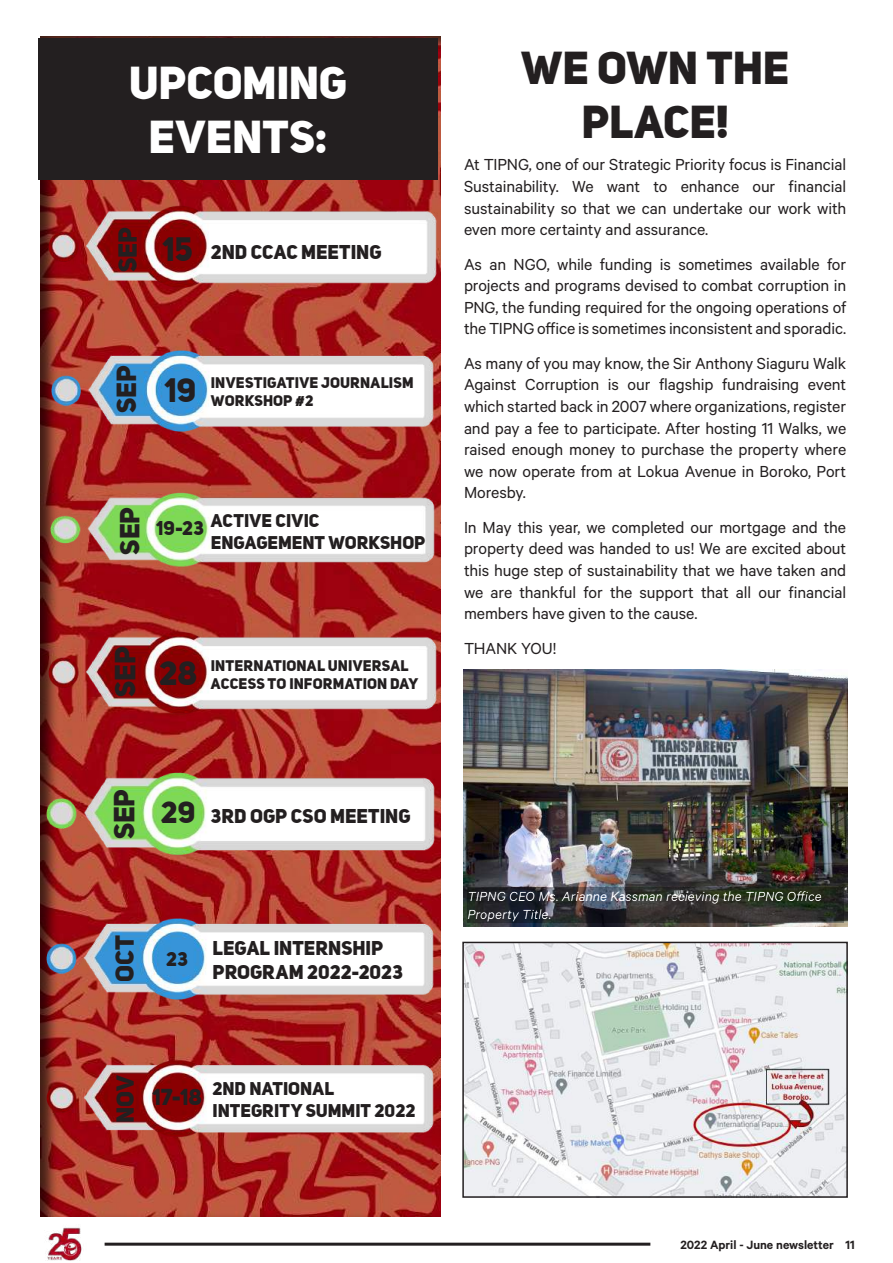
<style>
.page{position:relative;width:893px;height:1263px;background:#fff}
.page>*{position:absolute;margin:0;border:0;box-sizing:border-box;transform-origin:0 0}
.t1{font:45px/54px "Uni Sans Heavy Caps";letter-spacing:-.005em;color:#fff;text-align:center}
.t2{font:45px/54px "Uni Sans Heavy Caps";color:#231f20;text-align:center}
.t3{font:33px "Uni Sans Heavy Caps";color:#231f20}
.t4{font:30px "Uni Sans Heavy Caps";color:#231f20}
.t5{font:28.5px "Uni Sans Heavy Caps";letter-spacing:-.005em;color:#231f20}
.t6{font:27px "Uni Sans Heavy Caps";color:#231f20}
.t7{font:25.5px "Uni Sans Heavy Caps";color:#231f20}
.t8{font:24px "Uni Sans Heavy Caps";color:#231f20}
.t9{font:22.5px "Uni Sans Heavy Caps";color:#231f20}
.t10{font:19.5px/23.4px "Uni Sans Heavy Caps";color:#231f20}
.t11{font:18px/21.6px "Calibre";letter-spacing:-.005em;color:#231f20;text-align:justify}
.t12{font:18px/21.6px "Uni Sans Heavy Caps";color:#231f20}
.t13{font:15px/18px "Uni Sans Heavy Caps";letter-spacing:.01em;color:#231f20}
.t14{font:italic 15px/18px "Calibre";color:#fff}
.t15{font:600 13.5px "Calibre";color:#231f20}
</style>
<div class="page">
<div style="left:40px;top:36px;width:400px;height:1181px;background:#231f20;opacity:.75"></div>
<div style="left:38px;top:38px;width:399px;height:142px;background:#231f20"></div>
<img style="left:47px;top:1227px;width:35px;height:34px">
<hr style="left:105px;top:1243px;width:545px;height:3px;background:#231f20">
<img style="left:44px;top:337px;width:393px;height:103px">
<img style="left:40px;top:904px;width:397px;height:105px">
<img style="left:463px;top:670px;width:384px;height:256px">
<img style="left:41px;top:196px;width:399px;height:102px">
<img style="left:41px;top:622px;width:399px;height:101px">
<img style="left:42px;top:483px;width:397px;height:95px">
<img style="left:40px;top:1051px;width:397px;height:95px">
<img style="left:40px;top:762px;width:398px;height:105px">
<svg style="left:467px;top:887px;width:376px;height:36px;background:#2f3130"></svg>
<img style="left:465px;top:945px;width:380px;height:250px">
<div style="left:462px;top:942px;width:386px;height:256px;border:2px solid #231f20"></div>
<h1 class="t1" style="left:129px;top:55px;width:220px">UPCOMING<br>EVENTS:</h1>
<h3 class="t7" style="left:111px;top:272px;width:47px;rotate:-90deg">SEP</h3>
<h2 class="t3" style="left:163px;top:228px;width:32px">15</h2>
<p class="t10" style="left:211px;top:240px;width:172px">2ND CCAC MEETING</p>
<h3 class="t6" style="left:109px;top:413px;width:49px;rotate:-90deg">SEP</h3>
<h2 class="t3" style="left:164px;top:369px;width:33px">19</h2>
<p class="t13" style="left:211px;top:373px;width:204px">INVESTIGATIVE JOURNALISM<br>WORKSHOP #2</p>
<h3 class="t6" style="left:113px;top:554px;width:49px;rotate:-90deg">SEP</h3>
<p class="t12" style="left:211px;top:509px;width:216px">ACTIVE CIVIC<br>ENGAGEMENT WORKSHOP</p>
<p class="t10" style="left:156px;top:516px;width:49px">19-23</p>
<h3 class="t5" style="left:107px;top:697px;width:52px;rotate:-90deg">SEP</h3>
<h2 class="t3" style="left:159px;top:652px;width:40px">28</h2>
<p class="t13" style="left:211px;top:656px;width:209px">INTERNATIONAL UNIVERSAL<br>ACCESS TO INFORMATION DAY</p>
<h3 class="t5" style="left:106px;top:839px;width:52px;rotate:-90deg">SEP</h3>
<h3 class="t4" style="left:161px;top:793px;width:36px">29</h3>
<p class="t10" style="left:211px;top:804px;width:201px">3RD OGP CSO MEETING</p>
<h3 class="t7" style="left:108px;top:982px;width:49px;rotate:-90deg">OCT</h3>
<p class="t10" style="left:166px;top:947px;width:23px">23</p>
<p class="t10" style="left:213px;top:936px;width:192px">LEGAL INTERNSHIP<br>PROGRAM 2022-2023</p>
<h3 class="t8" style="left:110px;top:1123px;width:50px;rotate:-90deg">NOV</h3>
<p class="t12" style="left:213px;top:1077px;width:204px">2ND NATIONAL<br>INTEGRITY SUMMIT 2022</p>
<p class="t9" style="left:152px;top:1082px;width:51px">17-18</p>
<h1 class="t2" style="left:521px;top:40px;width:270px">WE OWN THE<br>PLACE!</h1>
<p class="t11" style="left:464px;top:153px;width:384px">At TIPNG, one of our Strategic Priority focus is Financial Sustainability. We want to enhance our financial sustainability so that we can undertake our work with even more certainty and assurance.</p>
<p class="t11" style="left:464px;top:253px;width:384px">As an NGO, while funding is sometimes available for projects and programs devised to combat corruption in PNG, the funding required for the ongoing operations of the TIPNG office is sometimes inconsistent and sporadic.</p>
<p class="t11" style="left:464px;top:352px;width:384px">As many of you may know, the Sir Anthony Siaguru Walk Against Corruption is our flagship fundraising event which started back in 2007 where organizations, register and pay a fee to participate. After hosting 11 Walks, we raised enough money to purchase the property where we now operate from at Lokua Avenue in Boroko, Port Moresby.</p>
<p class="t11" style="left:464px;top:516px;width:384px">In May this year, we completed our mortgage and the property deed was handed to us! We are excited about this huge step of sustainability that we have taken and we are thankful for the support that all our financial members have given to the cause.</p>
<p class="t11" style="left:464px;top:636px;width:94px">THANK YOU!</p>
<p class="t14" style="left:467px;top:886px;width:356px">TIPNG CEO Ms. Arianne Kassman recieving the TIPNG Office<br>Property Title.</p>
<p class="t15" style="left:680px;top:1237px;width:176px">2022 April - June newsletter 11</p>
</div>
